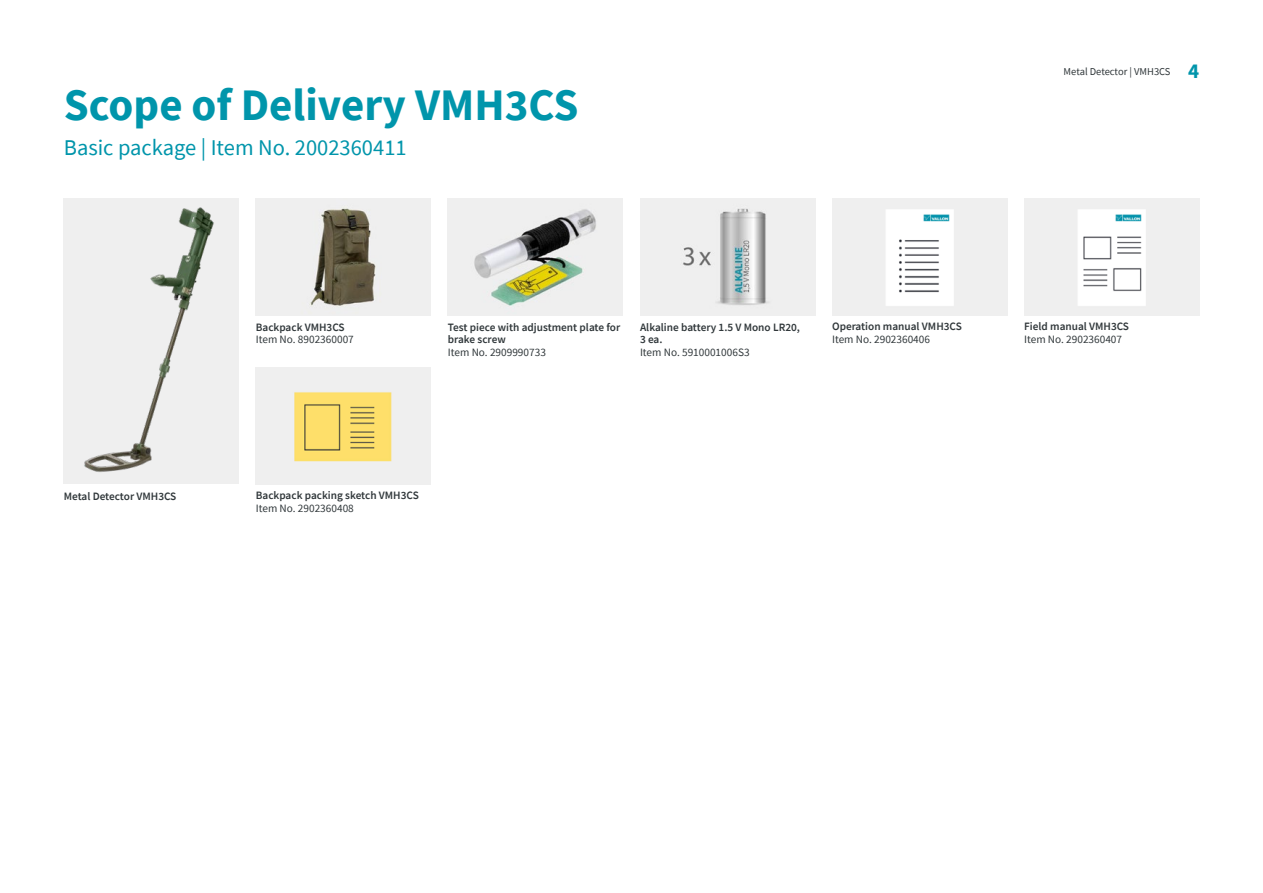
<style>
.page{position:relative;width:1263px;height:893px;background:#fff}
.page>*{position:absolute;margin:0;border:0;box-sizing:border-box;transform-origin:0 0}
.t1{font:700 45px "Source Sans Pro";color:#0095ab}
.t2{font:22.5px "Source Sans Pro";color:#0095ab}
.t3{font:700 21px "Source Sans Pro";color:#0095ab}
.t4{font:600 11.25px/12.8px "Source Sans Pro";color:#30373a}
.t5{font:11.25px "Source Sans Pro";color:#30373a}
.t6{font:10.5px "Source Sans Pro";color:#30373a}
</style>
<div class="page">
<img style="left:256px;top:199px;width:175px;height:116px">
<img style="left:448px;top:199px;width:175px;height:116px">
<img style="left:640px;top:199px;width:175px;height:116px">
<div style="left:64px;top:199px;width:175px;height:285px;background:#efefef"></div>
<img style="left:84px;top:207px;width:130px;height:265px">
<img style="left:832px;top:199px;width:175px;height:116px">
<img style="left:1024px;top:199px;width:175px;height:116px">
<img style="left:256px;top:368px;width:175px;height:116px">
<h1 class="t1" style="left:64px;top:74px;width:516px">Scope of Delivery VMH3CS</h1>
<h2 class="t2" style="left:64px;top:133px;width:344px">Basic package | Item No. 2002360411</h2>
<p class="t6" style="left:1064px;top:65px;width:108px">Metal Detector | VMH3CS</p>
<h3 class="t3" style="left:1188px;top:56px;width:13px">4</h3>
<p class="t4" style="left:64px;top:490px;width:114px">Metal Detector VMH3CS</p>
<p class="t4" style="left:256px;top:320px;width:90px">Backpack VMH3CS</p>
<p class="t5" style="left:256px;top:332px;width:99px">Item No. 8902360007</p>
<p class="t4" style="left:448px;top:320px;width:174px">Test piece with adjustment plate for brake screw</p>
<p class="t5" style="left:448px;top:345px;width:99px">Item No. 2909990733</p>
<p class="t4" style="left:640px;top:320px;width:161px">Alkaline battery 1.5 V Mono LR20,<br>3 ea.</p>
<p class="t5" style="left:640px;top:345px;width:111px">Item No. 5910001006 3S</p>
<p class="t4" style="left:832px;top:320px;width:131px">Operation manual VMH3CS</p>
<p class="t5" style="left:832px;top:332px;width:99px">Item No. 2902360406</p>
<p class="t4" style="left:256px;top:489px;width:164px">Backpack packing sketch VMH3CS</p>
<p class="t5" style="left:256px;top:501px;width:99px">Item No. 2902360408</p>
<p class="t4" style="left:1024px;top:320px;width:106px">Field manual VMH3CS</p>
<p class="t5" style="left:1024px;top:332px;width:99px">Item No. 2902360407</p>
</div>
